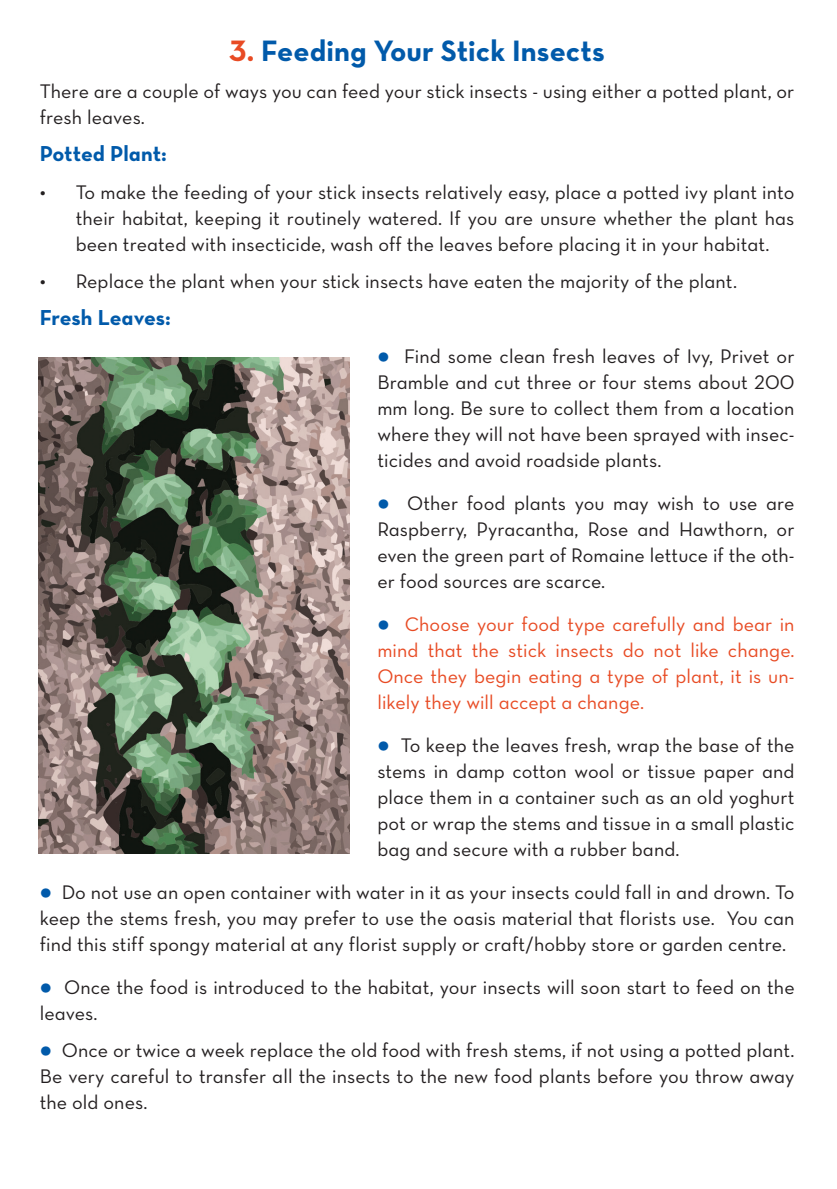
<style>
.page{position:relative;width:837px;height:1189px;background:#fff}
.page>*{position:absolute;margin:0;border:0;box-sizing:border-box;transform-origin:0 0}
.headers{font:30px "Neutra Text Bold Alt";letter-spacing:.005em;color:#015aaa}
.text{font:22px "Neutra Text Bold Alt";color:#015aaa}
.text-2{font:20px/26px "Neutra Text Book Alt";letter-spacing:.005em;color:#231f20;text-align:justify}
.text-3{font:20px/26px "Neutra Text Book Alt";letter-spacing:.005em;color:#e84b24;text-align:justify}
.s1{color:#e84b24}
.s2{font-size:22px}
.s3{font-family:"Neutra Text Bold Alt";font-size:43.2px;color:#015aaa}
</style>
<div class="page">
<img style="left:38px;top:358px;width:311px;height:496px">
<p class="headers" style="left:229px;top:32px;width:376px"><span class="s1">3.</span> Feeding Your Stick Insects</p>
<p class="text-2" style="left:40px;top:78px;width:755px">There are a couple of ways you can feed your stick insects - using either a potted plant, or fresh leaves.</p>
<p class="text" style="left:40px;top:140px;width:129px">Potted Plant:</p>
<p class="text-2" style="left:76px;top:179px;width:720px;text-indent:-36px"><span class="s2">•</span> To make the feeding of your stick insects relatively easy, place a potted ivy plant into their habitat, keeping it routinely watered. If you are unsure whether the plant has been treated with insecticide, wash off the leaves before placing it in your habitat.</p>
<p class="text-2" style="left:40px;top:268px;width:698px"><span class="s2">•</span> Replace the plant when your stick insects have eaten the majority of the plant.</p>
<p class="text" style="left:40px;top:304px;width:133px">Fresh Leaves:</p>
<p class="text-2" style="left:377px;top:343px;width:418px"><span class="s3">•</span> Find some clean fresh leaves of Ivy, Privet or Bramble and cut three or four stems about 200 mm long. Be sure to collect them from a location where they will not have been sprayed with insec&shy;ticides and avoid roadside plants.</p>
<p class="text-2" style="left:377px;top:490px;width:418px"><span class="s3">•</span> Other food plants you may wish to use are Raspberry, Pyracantha, Rose and Hawthorn, or even the green part of Romaine lettuce if the oth&shy;er food sources are scarce.</p>
<p class="text-3" style="left:377px;top:611px;width:418px"><span class="s3">•</span> Choose your food type carefully and bear in mind that the stick insects do not like change.<br>Once they begin eating a type of plant, it is un&shy;likely they will accept a change.</p>
<p class="text-2" style="left:377px;top:732px;width:418px"><span class="s3">•</span> To keep the leaves fresh, wrap the base of the stems in damp cotton wool or tissue paper and place them in a container such as an old yoghurt pot or wrap the stems and tissue in a small plastic bag and secure with a rubber band.</p>
<p class="text-2" style="left:40px;top:879px;width:756px"><span class="s3">•</span> Do not use an open container with water in it as your insects could fall in and drown. To keep the stems fresh, you may prefer to use the oasis material that florists use. You can find this stiff spongy material at any florist supply or craft/hobby store or garden centre.</p>
<p class="text-2" style="left:40px;top:974px;width:756px"><span class="s3">•</span> Once the food is introduced to the habitat, your insects will soon start to feed on the leaves.</p>
<p class="text-2" style="left:40px;top:1037px;width:756px"><span class="s3">•</span> Once or twice a week replace the old food with fresh stems, if not using a potted plant.<br>Be very careful to transfer all the insects to the new food plants before you throw away the old ones.</p>
</div>
